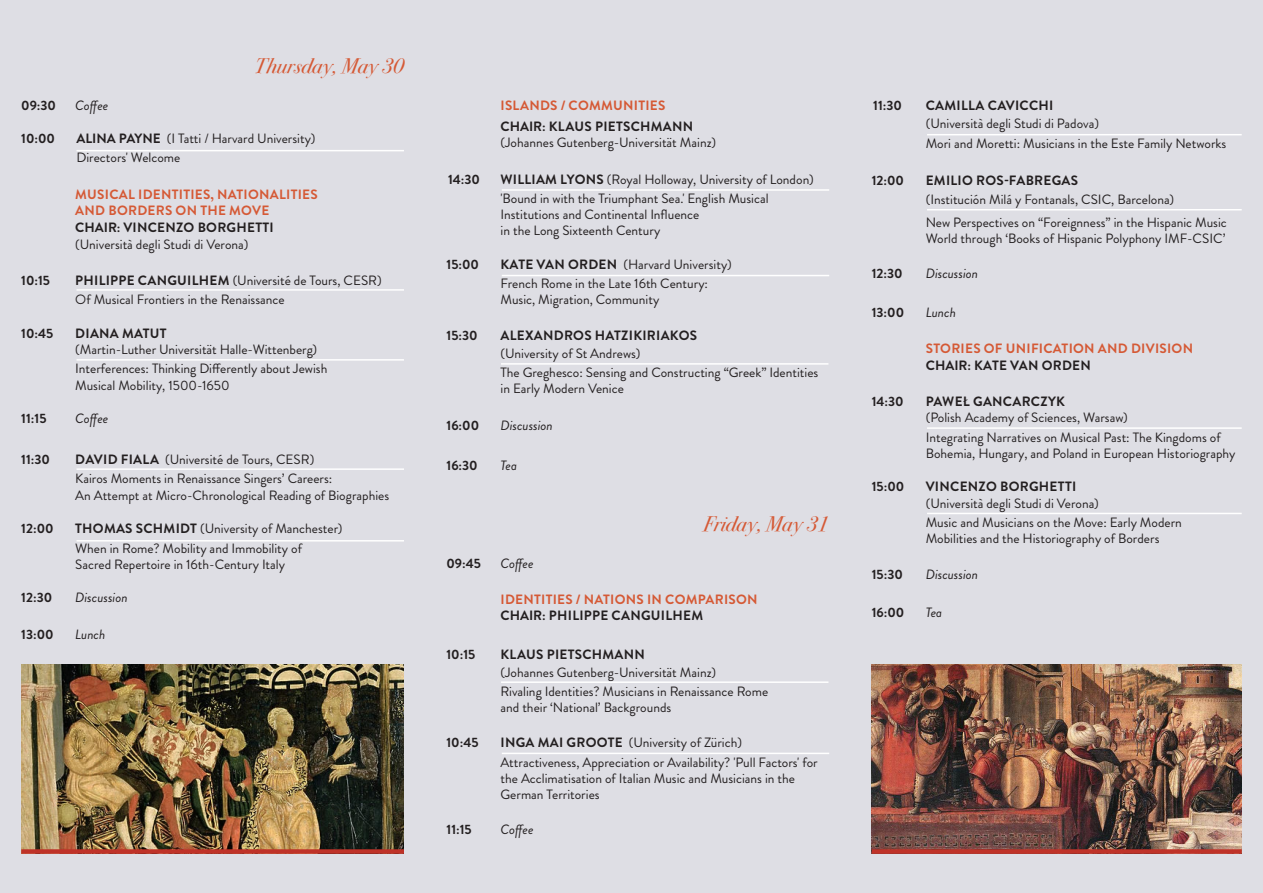
<style>
.page{position:relative;width:1263px;height:893px;background:#dedee4}
.page>*{position:absolute;margin:0;border:0;box-sizing:border-box;transform-origin:0 0}
.t1{font:italic 21px "Bodoni Svty Two ITCTT";color:#d55935}
.t2{font:13.5px/19.2px "Brandon Grotesque";color:#231f20}
.t3{font:700 13.5px "Brandon Grotesque";letter-spacing:.02em;color:#231f20}
.t4{font:700 13.5px "Brandon Grotesque";letter-spacing:.02em;color:#d55935}
.t5{font:italic 13.5px "Brandon Grotesque";color:#231f20}
.s1{font-weight:700}
</style>
<div class="page">
<img style="left:21px;top:664px;width:383px;height:185px">
<img style="left:872px;top:664px;width:370px;height:185px">
<div style="left:872px;top:849px;width:370px;height:5px;background:#bf3228"></div>
<div style="left:21px;top:849px;width:383px;height:5px;background:#bf3228"></div>
<hr style="left:77px;top:150px;width:327px;height:1px;background:#fff">
<hr style="left:77px;top:289px;width:327px;height:2px;background:#fff">
<hr style="left:77px;top:468px;width:327px;height:2px;background:#fff">
<hr style="left:77px;top:540px;width:327px;height:2px;background:#fff">
<hr style="left:77px;top:359px;width:327px;height:2px;background:#fff">
<hr style="left:502px;top:189px;width:327px;height:2px;background:#fff">
<hr style="left:502px;top:275px;width:327px;height:1px;background:#fff">
<hr style="left:501px;top:681px;width:327px;height:2px;background:#fff">
<hr style="left:502px;top:753px;width:327px;height:1px;background:#fff">
<hr style="left:927px;top:209px;width:315px;height:1px;background:#fff">
<hr style="left:927px;top:134px;width:315px;height:1px;background:#fff">
<hr style="left:927px;top:427px;width:315px;height:2px;background:#fff">
<hr style="left:927px;top:513px;width:315px;height:1px;background:#fff">
<hr style="left:501px;top:363px;width:327px;height:2px;background:#fff">
<p class="t1" style="left:254px;top:48px;width:151px">Thursday, May 30</p>
<p class="t3" style="left:21px;top:96px;width:36px">09:30</p>
<p class="t5" style="left:75px;top:97px;width:34px">Coffee</p>
<p class="t3" style="left:21px;top:129px;width:35px">10:00</p>
<p class="t2" style="left:77px;top:129px;width:240px"><span class="s1">ALINA PAYNE</span> (I Tatti / Harvard University)</p>
<p class="t2" style="left:77px;top:148px;width:105px">Directors' Welcome</p>
<p class="t4" style="left:75px;top:185px;width:244px">MUSICAL IDENTITIES, NATIONALITIES</p>
<p class="t4" style="left:75px;top:201px;width:196px">AND BORDERS ON THE MOVE</p>
<p class="t3" style="left:75px;top:218px;width:200px">CHAIR: VINCENZO BORGHETTI</p>
<p class="t2" style="left:75px;top:234px;width:175px">(Università degli Studi di Verona)</p>
<p class="t3" style="left:21px;top:271px;width:30px">10:15</p>
<p class="t2" style="left:75px;top:271px;width:308px"><span class="s1">PHILIPPE CANGUILHEM</span> (Université de Tours, CESR)</p>
<p class="t2" style="left:75px;top:290px;width:211px">Of Musical Frontiers in the Renaissance</p>
<p class="t3" style="left:21px;top:324px;width:34px">10:45</p>
<p class="t3" style="left:75px;top:324px;width:93px">DIANA MATUT</p>
<p class="t2" style="left:75px;top:340px;width:243px">(Martin-Luther Universität Halle-Wittenberg)</p>
<p class="t2" style="left:75px;top:359px;width:254px">Interferences: Thinking Differently about Jewish</p>
<p class="t2" style="left:75px;top:376px;width:156px">Musical Mobility, 1500-1650</p>
<p class="t3" style="left:21px;top:409px;width:27px">11:15</p>
<p class="t5" style="left:75px;top:409px;width:34px">Coffee</p>
<p class="t3" style="left:21px;top:450px;width:30px">11:30</p>
<p class="t2" style="left:75px;top:450px;width:259px"><span class="s1">DAVID FIALA</span> (Université de Tours, CESR)<br>Kairos Moments in Renaissance Singers’ Careers:</p>
<p class="t2" style="left:75px;top:486px;width:315px">An Attempt at Micro-Chronological Reading of Biographies</p>
<p class="t3" style="left:21px;top:519px;width:34px">12:00</p>
<p class="t2" style="left:75px;top:519px;width:269px"><span class="s1">THOMAS SCHMIDT</span> (University of Manchester)<br>When in Rome? Mobility and Immobility of</p>
<p class="t2" style="left:75px;top:555px;width:211px">Sacred Repertoire in 16th-Century Italy</p>
<p class="t3" style="left:21px;top:588px;width:32px">12:30</p>
<p class="t5" style="left:75px;top:588px;width:54px">Discussion</p>
<p class="t3" style="left:21px;top:625px;width:34px">13:00</p>
<p class="t5" style="left:75px;top:625px;width:32px">Lunch</p>
<p class="t4" style="left:500px;top:96px;width:166px">ISLANDS / COMMUNITIES</p>
<p class="t3" style="left:500px;top:117px;width:194px">CHAIR: KLAUS PIETSCHMANN</p>
<p class="t2" style="left:500px;top:133px;width:217px">(Johannes Gutenberg-Universität Mainz)</p>
<p class="t3" style="left:448px;top:170px;width:33px">14:30</p>
<p class="t2" style="left:500px;top:170px;width:315px"><span class="s1">WILLIAM LYONS</span> (Royal Holloway, University of London) 'Bound in with the Triumphant Sea.' English Musical</p>
<p class="t2" style="left:500px;top:205px;width:200px">Institutions and Continental Influence</p>
<p class="t2" style="left:500px;top:221px;width:161px">in the Long Sixteenth Century</p>
<p class="t3" style="left:446px;top:255px;width:34px">15:00</p>
<p class="t2" style="left:500px;top:255px;width:233px"><span class="s1">KATE VAN ORDEN</span> (Harvard University)</p>
<p class="t2" style="left:500px;top:274px;width:209px">French Rome in the Late 16th Century:</p>
<p class="t2" style="left:500px;top:290px;width:160px">Music, Migration, Community</p>
<p class="t3" style="left:446px;top:326px;width:33px">15:30</p>
<p class="t3" style="left:500px;top:326px;width:198px">ALEXANDROS HATZIKIRIAKOS</p>
<p class="t2" style="left:500px;top:344px;width:319px">(University of St Andrews)<br>The Greghesco: Sensing and Constructing “Greek” Identities</p>
<p class="t2" style="left:500px;top:379px;width:125px">in Early Modern Venice</p>
<p class="t3" style="left:446px;top:416px;width:34px">16:00</p>
<p class="t5" style="left:500px;top:416px;width:54px">Discussion</p>
<p class="t3" style="left:446px;top:456px;width:33px">16:30</p>
<p class="t5" style="left:500px;top:456px;width:18px">Tea</p>
<p class="t1" style="left:703px;top:506px;width:127px">Friday, May 31</p>
<p class="t3" style="left:446px;top:554px;width:36px">09:45</p>
<p class="t5" style="left:500px;top:554px;width:34px">Coffee</p>
<p class="t4" style="left:500px;top:590px;width:259px">IDENTITIES / NATIONS IN COMPARISON</p>
<p class="t3" style="left:500px;top:606px;width:204px">CHAIR: PHILIPPE CANGUILHEM</p>
<p class="t3" style="left:446px;top:644px;width:30px">10:15</p>
<p class="t3" style="left:500px;top:644px;width:146px">KLAUS PIETSCHMANN</p>
<p class="t2" style="left:500px;top:662px;width:217px">(Johannes Gutenberg-Universität Mainz)</p>
<p class="t2" style="left:500px;top:682px;width:269px">Rivaling Identities? Musicians in Renaissance Rome</p>
<p class="t2" style="left:500px;top:698px;width:172px">and their ‘National’ Backgrounds</p>
<p class="t3" style="left:446px;top:733px;width:34px">10:45</p>
<p class="t2" style="left:500px;top:733px;width:243px"><span class="s1">INGA MAI GROOTE</span> (University of Zürich)</p>
<p class="t2" style="left:500px;top:754px;width:319px;line-height:16.2px">Attractiveness, Appreciation or Availability? 'Pull Factors' for the Acclimatisation of Italian Music and Musicians in the</p>
<p class="t2" style="left:500px;top:785px;width:101px">German Territories</p>
<p class="t3" style="left:446px;top:820px;width:27px">11:15</p>
<p class="t5" style="left:500px;top:821px;width:34px">Coffee</p>
<p class="t3" style="left:873px;top:96px;width:30px">11:30</p>
<p class="t3" style="left:926px;top:96px;width:129px">CAMILLA CAVICCHI</p>
<p class="t2" style="left:926px;top:114px;width:175px">(Università degli Studi di Padova)</p>
<p class="t2" style="left:926px;top:134px;width:302px">Mori and Moretti: Musicians in the Este Family Networks</p>
<p class="t3" style="left:872px;top:171px;width:34px">12:00</p>
<p class="t3" style="left:926px;top:171px;width:154px">EMILIO ROS-FABREGAS</p>
<p class="t2" style="left:926px;top:190px;width:250px">(Institución Milá y Fontanals, CSIC, Barcelona)</p>
<p class="t2" style="left:926px;top:214px;width:303px;line-height:16.2px">New Perspectives on “Foreignness” in the Hispanic Music<br>World through ‘Books of Hispanic Polyphony IMF-CSIC’</p>
<p class="t3" style="left:872px;top:264px;width:32px">12:30</p>
<p class="t5" style="left:926px;top:264px;width:54px">Discussion</p>
<p class="t3" style="left:872px;top:303px;width:34px">13:00</p>
<p class="t5" style="left:926px;top:303px;width:32px">Lunch</p>
<p class="t4" style="left:926px;top:339px;width:269px">STORIES OF UNIFICATION AND DIVISION</p>
<p class="t3" style="left:926px;top:355px;width:167px">CHAIR: KATE VAN ORDEN</p>
<p class="t3" style="left:872px;top:392px;width:33px">14:30</p>
<p class="t3" style="left:926px;top:392px;width:141px">PAWEŁ GANCARCZYK</p>
<p class="t2" style="left:926px;top:408px;width:204px">(Polish Academy of Sciences, Warsaw)</p>
<p class="t2" style="left:926px;top:429px;width:311px;line-height:16.2px">Integrating Narratives on Musical Past: The Kingdoms of<br>Bohemia, Hungary, and Poland in European Historiography</p>
<p class="t3" style="left:872px;top:477px;width:34px">15:00</p>
<p class="t3" style="left:926px;top:477px;width:152px">VINCENZO BORGHETTI</p>
<p class="t2" style="left:926px;top:494px;width:175px">(Università degli Studi di Verona)</p>
<p class="t2" style="left:926px;top:513px;width:258px">Music and Musicians on the Move: Early Modern</p>
<p class="t2" style="left:926px;top:529px;width:235px">Mobilities and the Historiography of Borders</p>
<p class="t3" style="left:872px;top:564px;width:33px">15:30</p>
<p class="t5" style="left:926px;top:565px;width:54px">Discussion</p>
<p class="t3" style="left:872px;top:603px;width:34px">16:00</p>
<p class="t5" style="left:926px;top:603px;width:18px">Tea</p>
</div>
